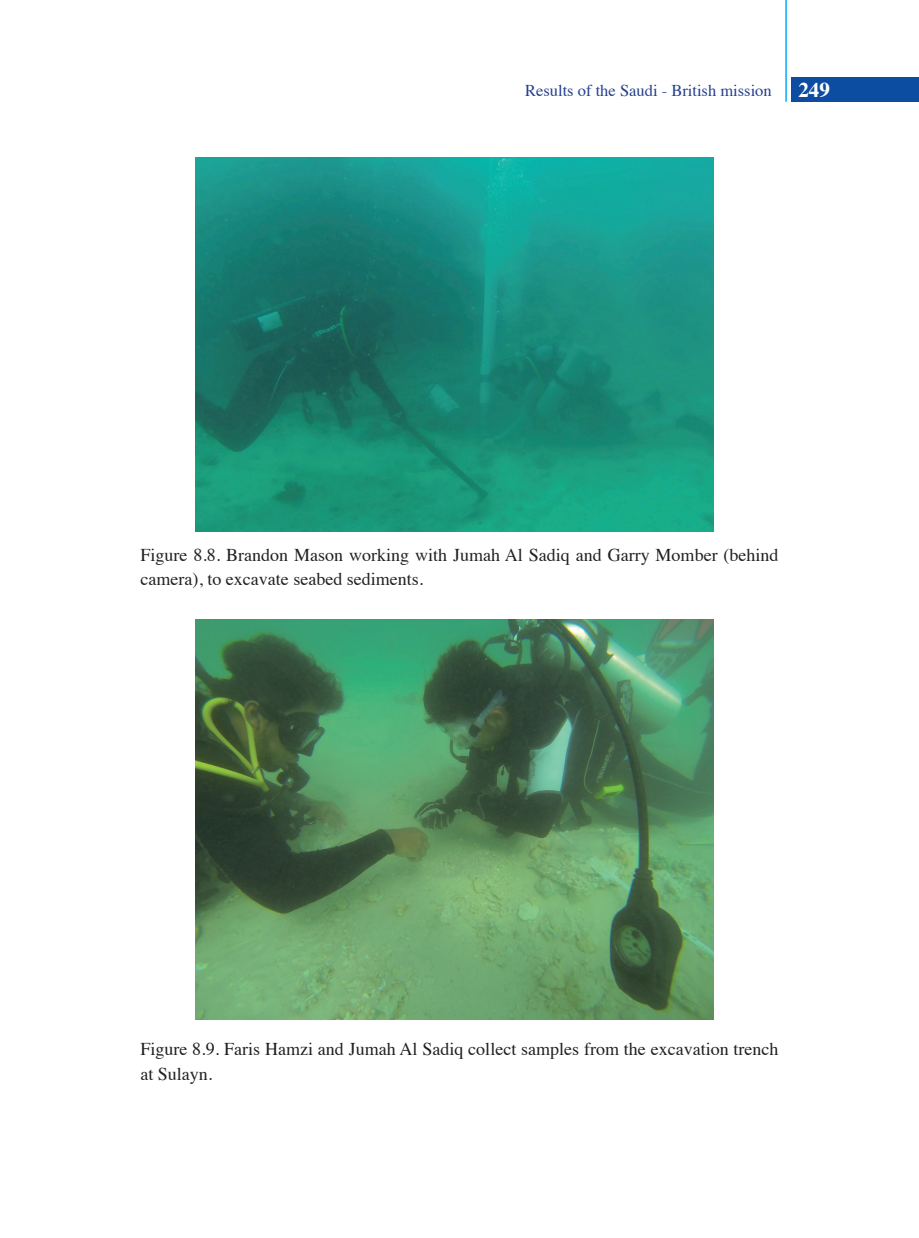
<style>
.page{position:relative;width:919px;height:1238px;background:#fff}
.page>*{position:absolute;margin:0;border:0;box-sizing:border-box;transform-origin:0 0}
.t1{font:700 21px "Times";color:#fff}
.t2{font:18px/24px "Times";color:#231f20}
.t3{font:16.5px "Times";color:#253f8e}
</style>
<div class="page">
<div style="left:791px;top:78px;width:127px;height:24px;background:#0d4da1"></div>
<hr style="left:785px;top:0;width:1px;height:102px;background:#00aeef">
<img style="left:196px;top:157px;width:517px;height:374px">
<img style="left:196px;top:619px;width:517px;height:400px">
<p class="t3" style="left:525px;top:75px;width:248px">Results of the Saudi - British mission</p>
<p class="t1" style="left:798px;top:70px;width:33px">249</p>
<p class="t2" style="left:140px;top:541px;width:639px">Figure 8.8. Brandon Mason working with Jumah Al Sadiq and Garry Momber (behind camera), to excavate seabed sediments.</p>
<p class="t2" style="left:140px;top:1035px;width:639px">Figure 8.9. Faris Hamzi and Jumah Al Sadiq collect samples from the excavation trench at Sulayn.</p>
</div>
